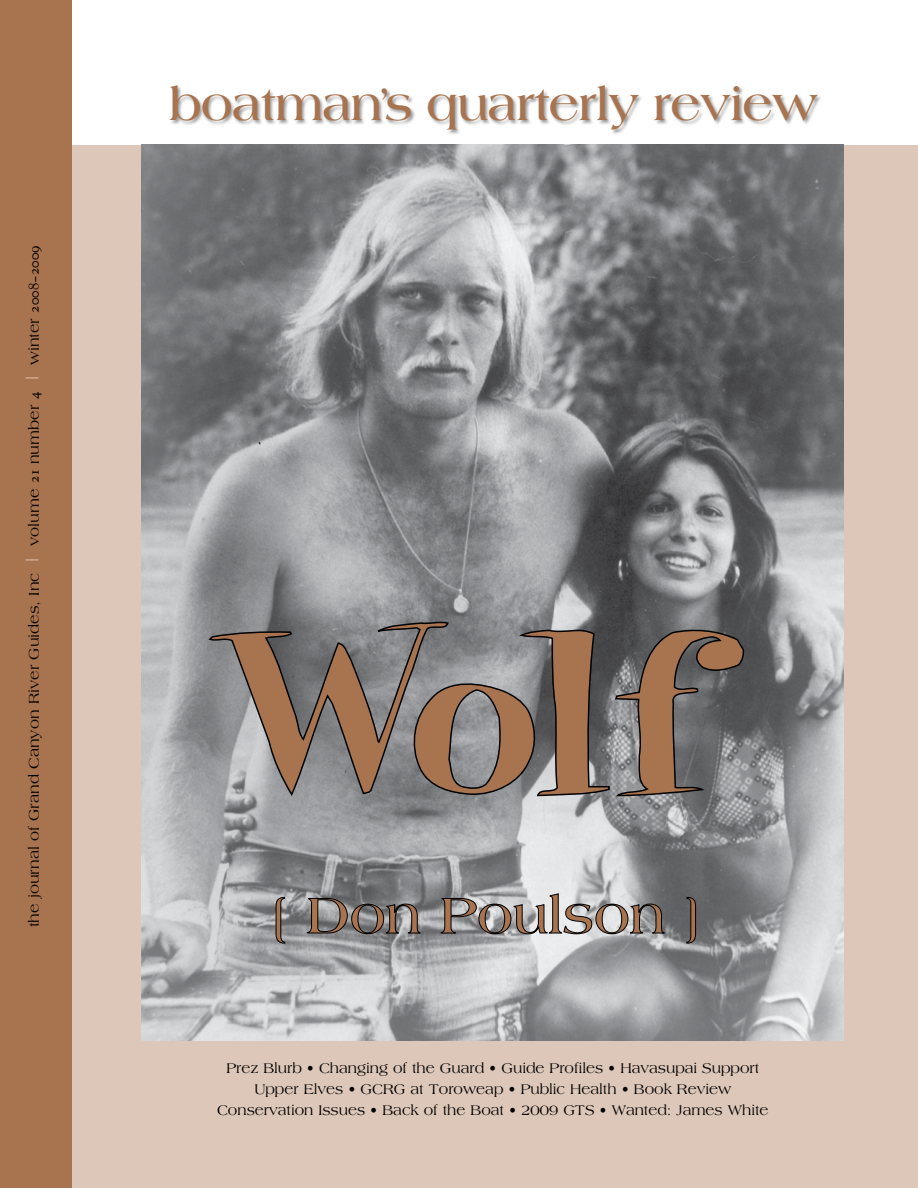
<style>
.page{position:relative;width:918px;height:1188px;background:#fff}
.page>*{position:absolute;margin:0;border:0;box-sizing:border-box;transform-origin:0 0}
.t1{font:700 48px "Americana";letter-spacing:-.02em;color:#a8734f}
.t2{font:15px/21px "Americana";color:#000;text-align:center;scale:.95 1}
.t3{font:15px "Americana";color:#000}
.t4{font:15px "Goudy SC";color:#000}
.s1{font-family:"Americana"}
.s2{font-family:"Goudy Old Style T"}
.s3{font-family:"Goudy SC"}
</style>
<div class="page">
<div style="left:68px;top:146px;width:850px;height:1042px;background:#dcc7b9"></div>
<div style="left:0;top:1px;width:72px;height:1187px;background:#a8734f"></div>
<svg style="left:26px;top:559px;width:12px;height:2px"></svg>
<svg style="left:26px;top:377px;width:12px;height:2px"></svg>
<img style="left:141px;top:144px;width:703px;height:897px">
<svg style="left:207px;top:621px;width:538px;height:177px;background:#86786f"></svg>
<svg style="left:275px;top:893px;width:421px;height:51px;background:#938d8a"></svg>
<div style="left:169px;top:85px;width:653px;height:50px;background:#000;opacity:.4"></div>
<p class="t4" style="left:25px;top:365px;width:122px;rotate:-90deg"><span class="s1">winter</span> 2008<span class="s2">–</span>2009</p>
<p class="t3" style="left:26px;top:546px;width:156px;rotate:-90deg">volume <span class="s3">21</span> number <span class="s3">4</span></p>
<p class="t3" style="left:26px;top:927px;width:356px;rotate:-90deg">the journal of Grand Canyon River Guides, Inc</p>
<h1 class="t1" style="left:170px;top:78px;width:650px">boatman’s quarterly review</h1>
<p class="t2" style="left:217px;top:1058px;width:582px">Prez Blurb • Changing of the Guard • Guide Profiles • Havasupai Support<br>Upper Elves • GCRG at Toroweap • Public Health • Book Review<br>Conservation Issues • Back of the Boat • 2009 GTS • Wanted: James White</p>
</div>
